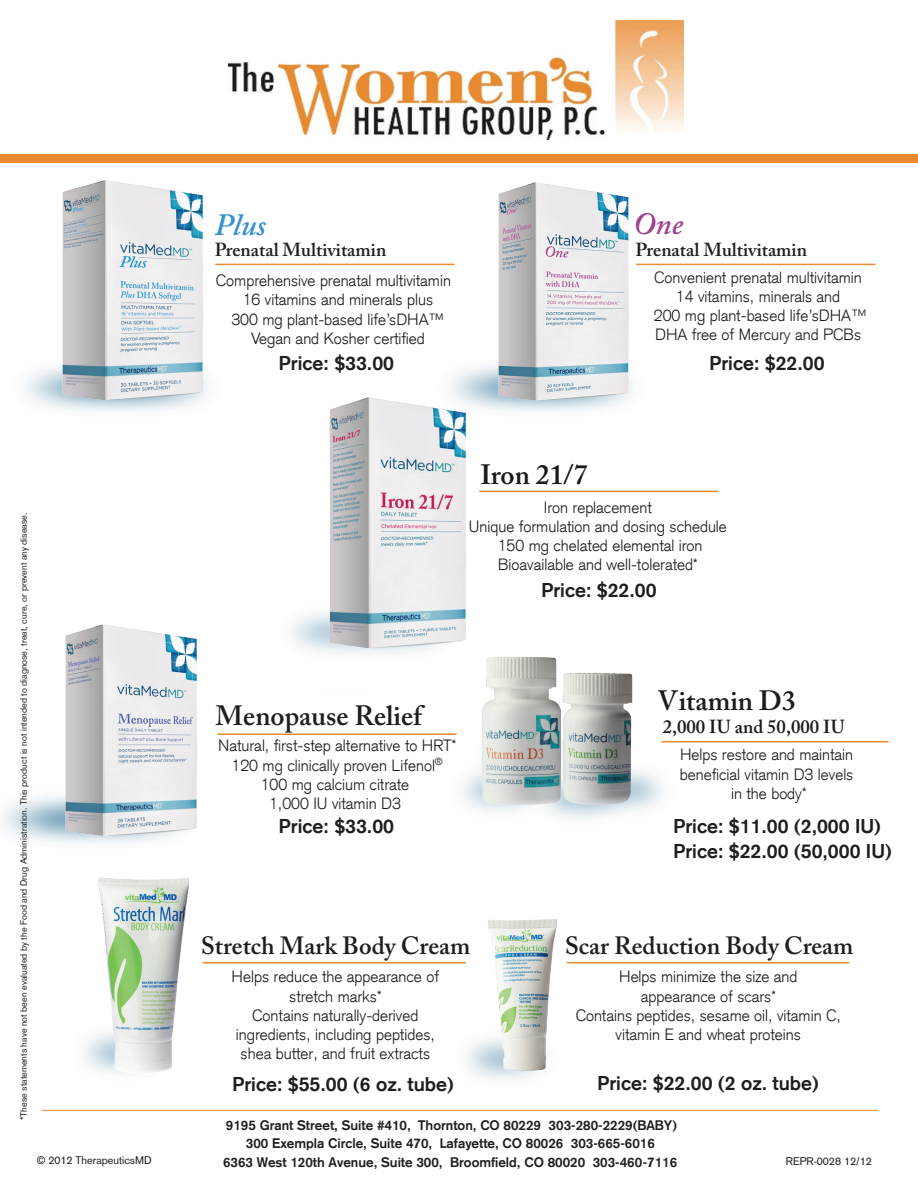
<style>
.page{position:relative;width:918px;height:1188px;background:#fff}
.page>*{position:absolute;margin:0;border:0;box-sizing:border-box;transform-origin:0 0}
.t1{font:italic 600 30.75px "Adobe Caslon Pro";color:#3792cf}
.t2{font:italic 600 30.75px "Adobe Caslon Pro";color:#a1428d}
.t3{font:600 27.75px "Adobe Caslon Pro";color:#1f1d1e}
.t4{font:600 27.75px "Adobe Caslon Pro";color:#1c1a1c}
.t5{font:600 27.75px "Adobe Caslon Pro";letter-spacing:-.005em;color:#1b191a}
.t6{font:600 24.75px "Adobe Caslon Pro";color:#1f1d1e}
.t7{font:700 19.5px/25.5px "Basic Commercial LT Com";color:#1f1d1e}
.t8{font:700 19.5px "Basic Commercial LT Com";color:#201e1f}
.t9{font:700 19.5px "Basic Commercial LT Com";color:#1e1f1e}
.t10{font:600 18.75px "Adobe Caslon Pro";color:#201e1f}
.t11{font:600 18.75px "Adobe Caslon Pro";color:#1c1a1c}
.t12{font:300 15.9px/19.2px "Basic Commercial LT Com";color:#1f1d1e;text-align:center}
.t13{font:300 15.9px/19.2px "Basic Commercial LT Com";color:#201e1f;text-align:center}
.t14{font:300 15.9px/19.2px "Basic Commercial LT Com";color:#1e1f1e;text-align:center}
.t15{font:700 13.5px/18.9px "Basic Commercial LT Com";color:#201e1f;text-align:center}
.t16{font:10.8px "Basic Commercial LT Com";color:#201e1f}
.t17{font:9px "Basic Commercial LT Com";color:#201e1f}
.s1{color:#151314}
</style>
<div class="page">
<hr style="left:41px;top:1110px;width:837px;height:1px;background:#e88c30">
<hr style="left:217px;top:733px;width:239px;height:2px;background:#e88c30">
<hr style="left:636px;top:264px;width:239px;height:1px;background:#e88c30">
<hr style="left:215px;top:264px;width:239px;height:1px;background:#e88c30">
<hr style="left:479px;top:491px;width:239px;height:1px;background:#e88c30">
<hr style="left:662px;top:741px;width:226px;height:1px;background:#e88c30">
<img style="left:416px;top:733px;width:79px;height:79px">
<img style="left:448px;top:182px;width:222px;height:221px">
<img style="left:40px;top:154px;width:190px;height:262px">
<img style="left:291px;top:396px;width:231px;height:256px">
<img style="left:40px;top:624px;width:183px;height:224px">
<img style="left:482px;top:656px;width:151px;height:149px">
<img style="left:228px;top:21px;width:456px;height:119px">
<div style="left:0;top:155px;width:918px;height:8px;background:#e98a2f"></div>
<img style="left:98px;top:877px;width:91px;height:196px">
<img style="left:488px;top:919px;width:69px;height:151px">
<hr style="left:203px;top:962px;width:263px;height:2px;background:#e88c30">
<hr style="left:567px;top:962px;width:282px;height:2px;background:#e88c30">
<p class="t17" style="left:19px;top:1120px;width:609px;rotate:-90deg">*These statements have not been evaluated by the Food and Drug Administration. This product is not intended to diagnose, treat, cure, or prevent any disease.</p>
<p class="t16" style="left:37px;top:1154px;width:117px">© 2012 TherapeuticsMD</p>
<h1 class="t1" style="left:214px;top:207px;width:53px">Plus</h1>
<h1 class="t2" style="left:633px;top:205px;width:52px">One</h1>
<p class="t10" style="left:215px;top:238px;width:173px">Prenatal Multivitamin</p>
<p class="t10" style="left:635px;top:238px;width:173px">Prenatal Multivitamin</p>
<p class="t13" style="left:216px;top:271px;width:237px">Comprehensive prenatal multivitamin<br>16 vitamins and minerals plus<br>300 mg plant-based life’sDHA™<br><span class="s1">V</span>egan and Kosher certified</p>
<p class="t14" style="left:654px;top:268px;width:214px">Convenient prenatal multivitamin<br>14 vitamins, minerals and<br>200 mg plant-based life’sDHA™<br>DHA free of Mercury and PCBs</p>
<p class="t8" style="left:279px;top:352px;width:117px">Price: $33.00</p>
<p class="t9" style="left:709px;top:352px;width:117px">Price: $22.00</p>
<h2 class="t5" style="left:480px;top:459px;width:109px">Iron 21/7</h2>
<p class="t12" style="left:469px;top:497px;width:260px">Iron replacement<br>Unique formulation and dosing schedule<br>150 mg chelated elemental iron<br>Bioavailable and well-tolerated*</p>
<h2 class="t3" style="left:216px;top:699px;width:208px">Menopause Relief</h2>
<p class="t7" style="left:542px;top:577px;width:117px">Price: $22.00</p>
<h2 class="t4" style="left:658px;top:684px;width:140px">Vitamin D3</h2>
<p class="t11" style="left:663px;top:715px;width:183px">2,000 IU and 50,000 IU</p>
<p class="t12" style="left:218px;top:736px;width:239px">Natural, first-step alternative to HRT*<br>120 mg clinically proven Lifenol<sup>®<br></sup>100 mg calcium citrate<br>1,000 IU vitamin D3</p>
<p class="t12" style="left:680px;top:745px;width:175px">Helps restore and maintain beneficial vitamin D3 levels in the body*</p>
<p class="t7" style="left:279px;top:813px;width:117px">Price: $33.00</p>
<p class="t7" style="left:673px;top:813px;width:220px">Price: $11.00 (2,000 IU)<br>Price: $22.00 (50,000 IU)</p>
<h3 class="t6" style="left:201px;top:931px;width:271px">Stretch Mark Body Cream</h3>
<h3 class="t6" style="left:565px;top:931px;width:290px">Scar Reduction Body Cream</h3>
<p class="t12" style="left:232px;top:967px;width:209px">Helps reduce the appearance of stretch marks*<br>Contains naturally-derived ingredients, including peptides, shea butter, and fruit extracts</p>
<p class="t12" style="left:576px;top:967px;width:267px">Helps minimize the size and<br>appearance of scars*<br>Contains peptides, sesame oil, vitamin C, vitamin E and wheat proteins</p>
<p class="t7" style="left:232px;top:1071px;width:223px">Price: $55.00 (6 oz. tube)</p>
<p class="t7" style="left:597px;top:1070px;width:223px">Price: $22.00 (2 oz. tube)</p>
<p class="t15" style="left:226px;top:1116px;width:453px">9195 Grant Street, Suite #410, Thornton, CO 80229 303-280-2229(BABY)</p>
<p class="t15" style="left:223px;top:1134px;width:456px">300 Exempla Circle, Suite 470, Lafayette, CO 80026 303-665-6016<br>6363 West 120th Avenue, Suite 300, Broomfield, CO 80020 303-460-7116</p>
<p class="t16" style="left:786px;top:1155px;width:87px">REPR-0028 12/12</p>
</div>
